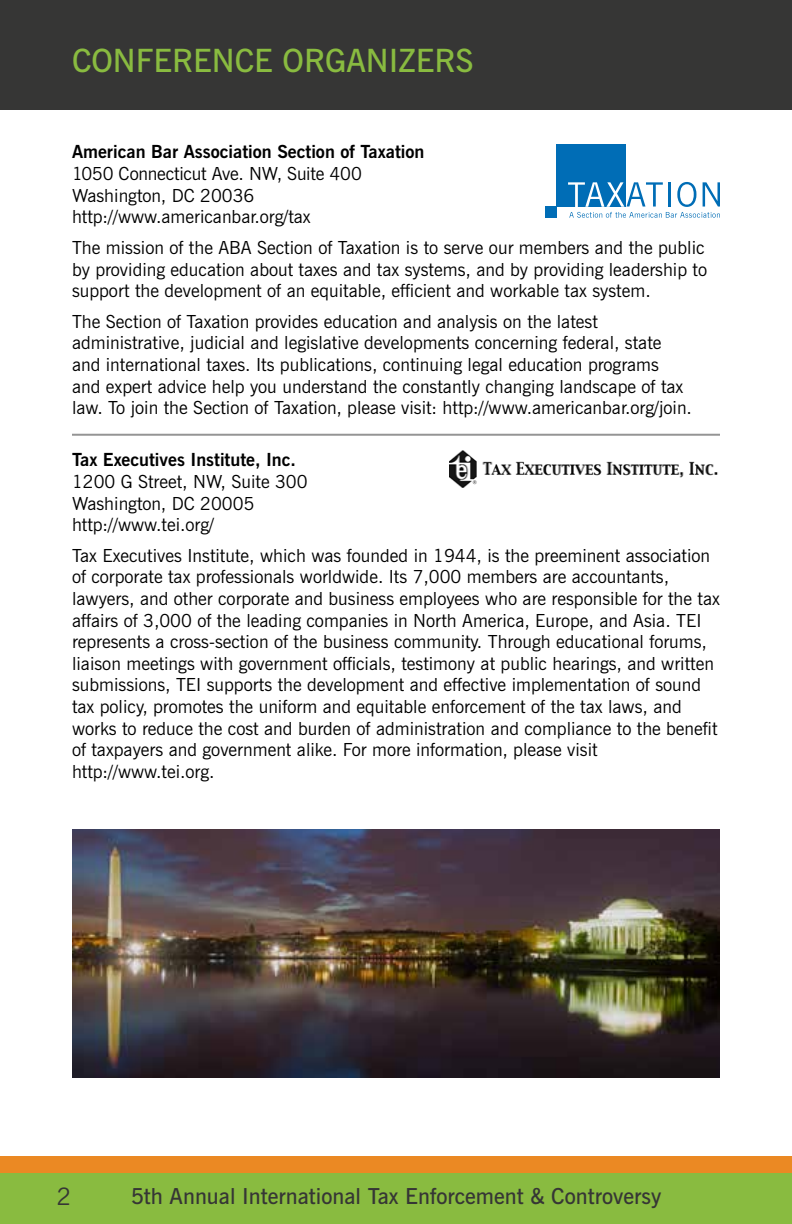
<style>
.page{position:relative;width:792px;height:1224px;background:#fff}
.page>*{position:absolute;margin:0;border:0;box-sizing:border-box;transform-origin:0 0}
.t1{font:600 32px "News Gothic BT";color:#89bb40}
.t2{font:24px "News Gothic BT";color:#363635}
.t3{font:600 22px "News Gothic BT";color:#363635}
.t4{font:18px/21.6px "News Gothic BT";color:#000}
.t5{font:700 18px "News Gothic BT";color:#000}
</style>
<div class="page">
<div style="left:0;top:0;width:792px;height:110px;background:#363635"></div>
<div style="left:0;top:1173px;width:792px;height:51px;background:#89bb40"></div>
<div style="left:0;top:1156px;width:792px;height:17px;background:#eb8923"></div>
<hr style="left:72px;top:434px;width:648px;height:2px;background:#949494">
<div style="left:556px;top:144px;width:70px;height:63px;background:#006db6"></div>
<div style="left:545px;top:207px;width:11px;height:11px;background:#006db6"></div>
<svg style="left:568px;top:182px;width:152px;height:36px"></svg>
<img style="left:450px;top:450px;width:268px;height:37px">
<img style="left:72px;top:829px;width:648px;height:248px">
<h1 class="t1" style="left:72px;top:41px;width:403px">CONFERENCE ORGANIZERS</h1>
<p class="t5" style="left:72px;top:141px;width:354px">American Bar Association Section of Taxation</p>
<p class="t4" style="left:72px;top:163px;width:291px">1050 Connecticut Ave. NW, Suite 400<br>Washington, DC 20036 http://www.americanbar.org/tax</p>
<p class="t4" style="left:72px;top:237px;width:637px">The mission of the ABA Section of Taxation is to serve our members and the public by providing education about taxes and tax systems, and by providing leadership to support the development of an equitable, efficient and workable tax system.</p>
<p class="t4" style="left:72px;top:310px;width:621px">The Section of Taxation provides education and analysis on the latest administrative, judicial and legislative developments concerning federal, state and international taxes. Its publications, continuing legal education programs and expert advice help you understand the constantly changing landscape of tax law. To join the Section of Taxation, please visit: http://www.americanbar.org/join.</p>
<p class="t5" style="left:72px;top:449px;width:226px">Tax Executives Institute, Inc.</p>
<p class="t4" style="left:72px;top:471px;width:237px">1200 G Street, NW, Suite 300<br>Washington, DC 20005 http://www.tei.org/</p>
<p class="t4" style="left:72px;top:544px;width:650px">Tax Executives Institute, which was founded in 1944, is the preeminent association of corporate tax professionals worldwide. Its 7,000 members are accountants, lawyers, and other corporate and business employees who are responsible for the tax affairs of 3,000 of the leading companies in North America, Europe, and Asia. TEI represents a cross-section of the business community. Through educational forums, liaison meetings with government officials, testimony at public hearings, and written submissions, TEI supports the development and effective implementation of sound tax policy, promotes the uniform and equitable enforcement of the tax laws, and works to reduce the cost and burden of administration and compliance to the benefit of taxpayers and government alike. For more information, please visit http://www.tei.org.</p>
<h2 class="t2" style="left:57px;top:1182px;width:16px">2</h2>
<p class="t3" style="left:131px;top:1183px;width:532px">5th Annual International Tax Enforcement &amp; Controversy</p>
</div>
